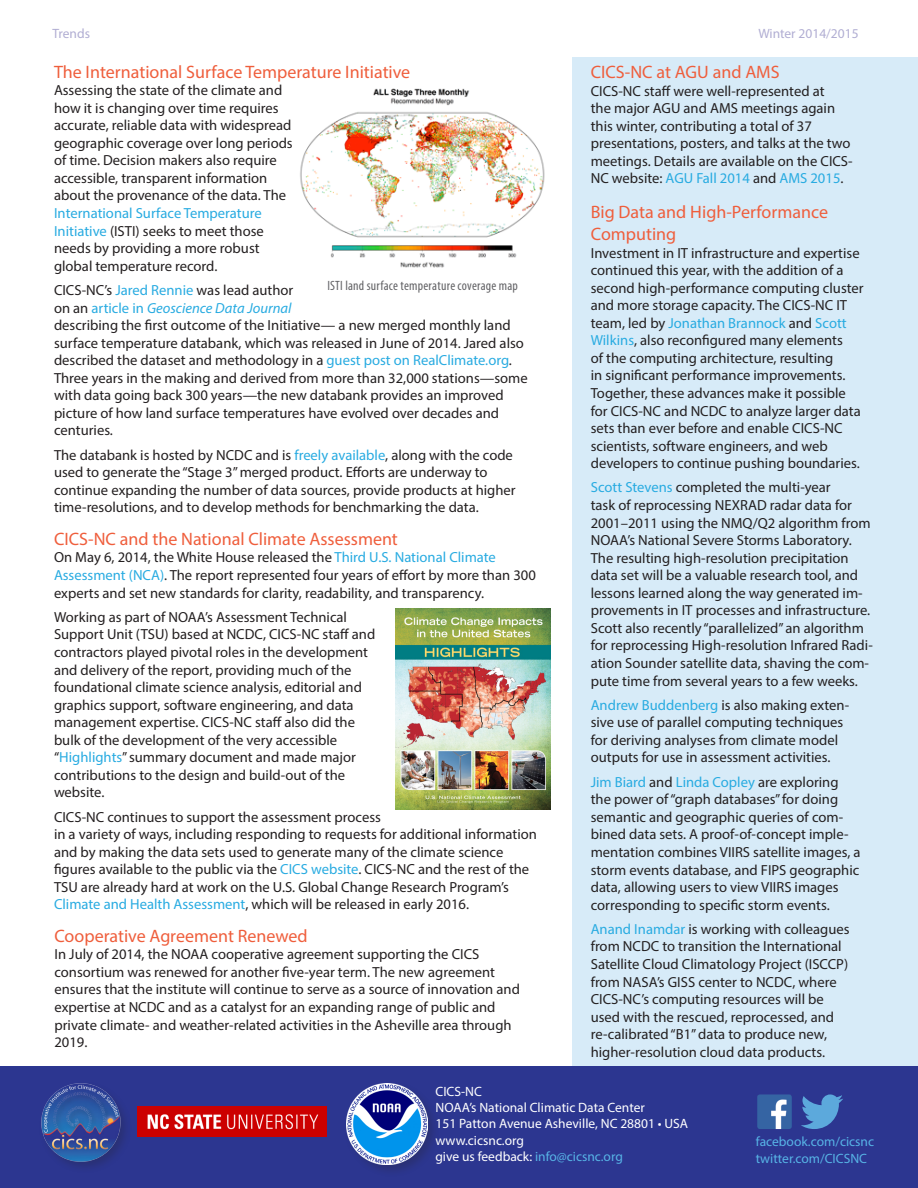
<style>
.page{position:relative;width:918px;height:1188px;background:#fff}
.page>*{position:absolute;margin:0;border:0;box-sizing:border-box;transform-origin:0 0}
._2nd_Page_Module_Hea{font:18px/21.6px "Myriad Pro";color:#ef5e3c}
._2nd_Page_Main_Body{font:14.7px/17.5px "Myriad Pro";color:#231f20}
._2nd_Page_Main_Side{font:14.7px/17.5px "Myriad Pro";color:#231f20}
.Footer_Info{font:13.5px "Myriad Pro";color:#fff}
._2nd_Page_caption{font:condensed 13.5px "Myriad Pro";letter-spacing:.015em;color:#636366}
.Footer_Info-2{font:13.5px "Myriad Pro";color:#57b4e6}
._2nd_Page_Title{font:13.5px "Myriad Pro";color:#b1aed3}
.s1{color:#28abe1}
.s2{font-style:italic;color:#28abe1}
.s3{color:#57b4e6}
</style>
<div class="page">
<div style="left:572px;top:57px;width:346px;height:1131px;background:#d7ebf8"></div>
<div style="left:0;top:1066px;width:918px;height:122px;background:#2c3690"></div>
<img style="left:300px;top:88px;width:245px;height:180px">
<img style="left:396px;top:609px;width:155px;height:201px">
<div style="left:39px;top:1080px;width:94px;height:94px;background:#231f20;opacity:.25"></div>
<img style="left:40px;top:1082px;width:81px;height:81px">
<img style="left:757px;top:1094px;width:35px;height:35px">
<svg style="left:801px;top:1094px;width:42px;height:35px"></svg>
<div style="left:343px;top:1080px;width:98px;height:98px;background:#231f20;opacity:.25"></div>
<img style="left:346px;top:1083px;width:81px;height:81px">
<img style="left:137px;top:1107px;width:189px;height:29px">
<p class="_2nd_Page_Title" style="left:52px;top:25px;width:39px">Trends</p>
<p class="_2nd_Page_Title" style="left:758px;top:25px;width:102px">Winter 2014/2015</p>
<p class="_2nd_Page_Module_Hea" style="left:54px;top:61px;width:358px">The International Surface Temperature Initiative</p>
<p class="_2nd_Page_Main_Body" style="left:54px;top:81px;width:240px">Assessing the state of the climate and how it is changing over time requires accurate, reliable data with widespread geographic coverage over long periods of time. Decision makers also require accessible, transparent information about the provenance of the data. The <span class="s1">International Surface Temperature Initiative</span> (ISTI) seeks to meet those needs by providing a more robust global temperature record.</p>
<p class="_2nd_Page_Main_Body" style="left:54px;top:281px;width:475px">CICS-NC’s <span class="s1">Jared Rennie</span> was lead author<br>on an <span class="s1">article in</span> <span class="s2">Geoscience Data Journal<br></span>describing the first outcome of the Initiative— a new merged monthly land surface temperature databank, which was released in June of 2014. Jared also described the dataset and methodology in a <span class="s1">guest post on RealClimate.org</span>.<br>Three years in the making and derived from more than 32,000 stations—some with data going back 300 years—the new databank provides an improved picture of how land surface temperatures have evolved over decades and centuries.</p>
<p class="_2nd_Page_Main_Body" style="left:54px;top:446px;width:463px">The databank is hosted by NCDC and is <span class="s1">freely available</span>, along with the code used to generate the “Stage 3” merged product. Efforts are underway to continue expanding the number of data sources, provide products at higher time-resolutions, and to develop methods for benchmarking the data.</p>
<p class="_2nd_Page_caption" style="left:327px;top:277px;width:192px">ISTI land surface temperature coverage map</p>
<p class="_2nd_Page_Module_Hea" style="left:54px;top:528px;width:345px">CICS-NC and the National Climate Assessment</p>
<p class="_2nd_Page_Main_Body" style="left:54px;top:549px;width:483px">On May 6, 2014, the White House released the <span class="s1">Third U.S. National Climate<br>Assessment (NCA)</span>. The report represented four years of effort by more than 300 experts and set new standards for clarity, readability, and transparency.</p>
<p class="_2nd_Page_Main_Body" style="left:54px;top:608px;width:323px">Working as part of NOAA’s Assessment Technical Support Unit (TSU) based at NCDC, CICS-NC staff and contractors played pivotal roles in the development and delivery of the report, providing much of the foundational climate science analysis, editorial and graphics support, software engineering, and data management expertise. CICS-NC staff also did the bulk of the development of the very accessible “<span class="s1">Highlights</span>” summary document and made major contributions to the design and build-out of the website.</p>
<p class="_2nd_Page_Main_Body" style="left:54px;top:808px;width:484px">CICS-NC continues to support the assessment process<br>in a variety of ways, including responding to requests for additional information and by making the data sets used to generate many of the climate science figures available to the public via the <span class="s1">CICS website</span>. CICS-NC and the rest of the TSU are already hard at work on the U.S. Global Change Research Program’s <span class="s1">Climate and Health Assessment</span>, which will be released in early 2016.</p>
<p class="_2nd_Page_Module_Hea" style="left:54px;top:925px;width:255px">Cooperative Agreement Renewed</p>
<p class="_2nd_Page_Main_Body" style="left:54px;top:945px;width:467px">In July of 2014, the NOAA cooperative agreement supporting the CICS consortium was renewed for another five-year term. The new agreement ensures that the institute will continue to serve as a source of innovation and expertise at NCDC and as a catalyst for an expanding range of public and private climate- and weather-related activities in the Asheville area through 2019.</p>
<p class="_2nd_Page_Module_Hea" style="left:591px;top:61px;width:190px">CICS-NC at AGU and AMS</p>
<p class="_2nd_Page_Main_Side" style="left:591px;top:82px;width:264px">CICS-NC staff were well-represented at<br>the major AGU and AMS meetings again this winter, contributing a total of 37 presentations, posters, and talks at the two meetings. Details are available on the CICS-NC website: <span class="s1">AGU Fall 2014</span> and <span class="s1">AMS 2015</span>.</p>
<p class="_2nd_Page_Module_Hea" style="left:591px;top:201px;width:239px">Big Data and High-Performance<br>Computing</p>
<p class="_2nd_Page_Main_Side" style="left:591px;top:244px;width:274px">Investment in IT infrastructure and expertise continued this year, with the addition of a second high-performance computing cluster and more storage capacity. The CICS-NC IT team, led by <span class="s1">Jonathan Brannock</span> and <span class="s1">Scott Wilkins</span>, also reconfigured many elements<br>of the computing architecture, resulting<br>in significant performance improvements.<br>Together, these advances make it possible for CICS-NC and NCDC to analyze larger data sets than ever before and enable CICS-NC scientists, software engineers, and web developers to continue pushing boundaries.</p>
<p class="_2nd_Page_Main_Side" style="left:591px;top:479px;width:284px"><span class="s1">Scott Stevens</span> completed the multi-year<br>task of reprocessing NEXRAD radar data for 2001–2011 using the NMQ/Q2 algorithm from NOAA’s National Severe Storms Laboratory.<br>The resulting high-resolution precipitation data set will be a valuable research tool, and lessons learned along the way generated im&shy;provements in IT processes and infrastructure.<br>Scott also recently “parallelized” an algorithm for reprocessing High-resolution Infrared Radi&shy;ation Sounder satellite data, shaving the com&shy;pute time from several years to a few weeks.</p>
<p class="_2nd_Page_Main_Side" style="left:591px;top:696px;width:260px"><span class="s1">Andrew Buddenberg</span> is also making exten&shy;sive use of parallel computing techniques for deriving analyses from climate model outputs for use in assessment activities.</p>
<p class="_2nd_Page_Main_Side" style="left:591px;top:773px;width:271px"><span class="s1">Jim Biard</span> and <span class="s1">Linda Copley</span> are exploring the power of “graph databases” for doing semantic and geographic queries of com&shy;bined data sets. A proof-of-concept imple&shy;mentation combines VIIRS satellite images, a storm events database, and FIPS geographic data, allowing users to view VIIRS images corresponding to specific storm events.</p>
<p class="_2nd_Page_Main_Side" style="left:591px;top:920px;width:260px"><span class="s1">Anand Inamdar</span> is working with colleagues from NCDC to transition the International Satellite Cloud Climatology Project (ISCCP) from NASA’s GISS center to NCDC, where CICS-NC’s computing resources will be used with the rescued, reprocessed, and re-calibrated “B1” data to produce new, higher-resolution cloud data products.</p>
<p class="Footer_Info" style="left:436px;top:1083px;width:48px">CICS-NC</p>
<p class="Footer_Info" style="left:436px;top:1099px;width:211px">NOAA’s National Climatic Data Center</p>
<p class="Footer_Info" style="left:436px;top:1116px;width:254px">151 Patton Avenue Asheville, NC 28801 • USA</p>
<p class="Footer_Info" style="left:436px;top:1132px;width:90px">www.cicsnc.org</p>
<p class="Footer_Info" style="left:436px;top:1148px;width:189px">give us feedback: <span class="s3">info@cicsnc.org</span></p>
<p class="Footer_Info-2" style="left:756px;top:1134px;width:120px">facebook.com/cicsnc</p>
<p class="Footer_Info-2" style="left:756px;top:1150px;width:113px">twitter.com/CICSNC</p>
</div>
